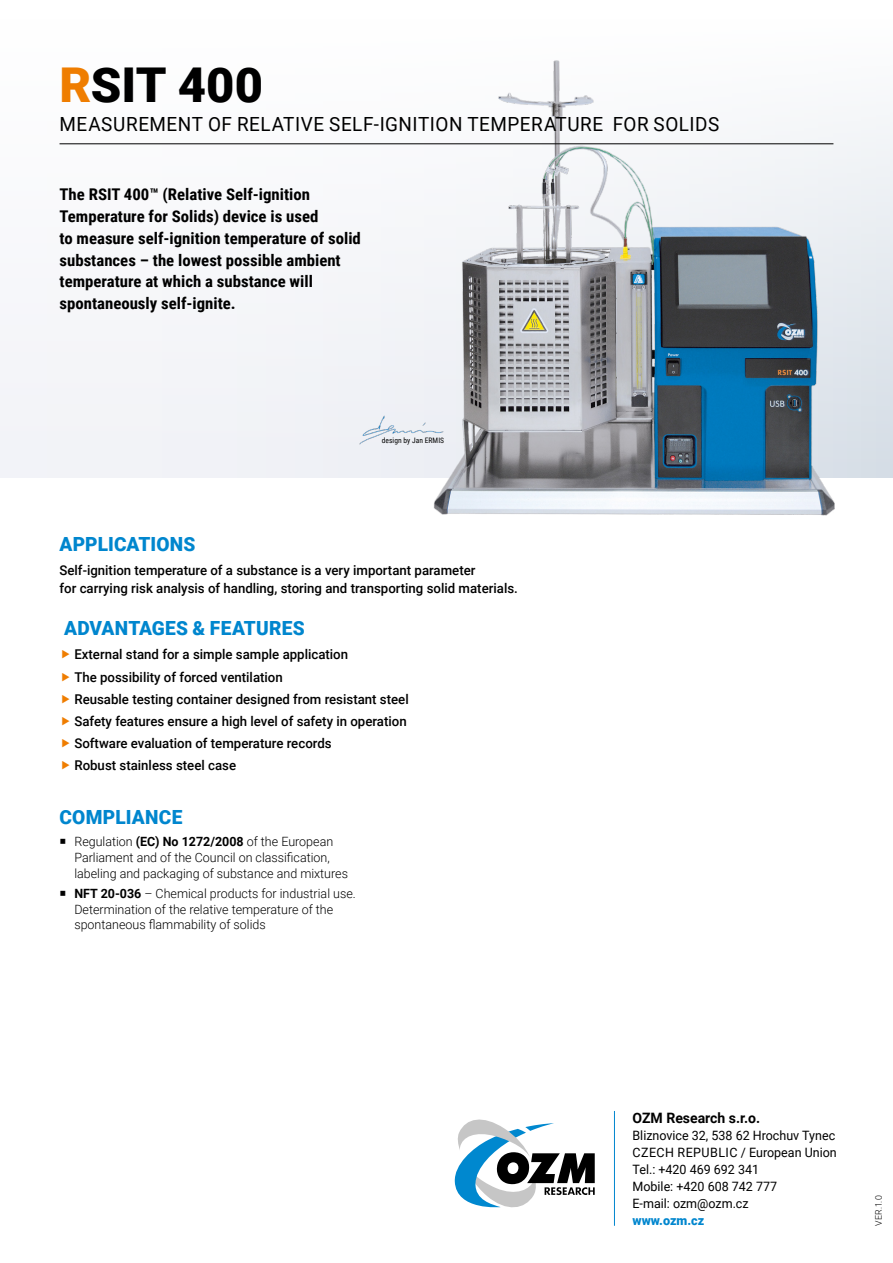
<style>
.page{position:relative;width:893px;height:1263px;background:#fff}
.page>*{position:absolute;margin:0;border:0;box-sizing:border-box;transform-origin:0 0}
.t1{font:900 48px "Roboto";color:#000}
.t2{font:19.5px "Roboto";letter-spacing:.025em;color:#000}
.t3{font:900 19.5px "Roboto";letter-spacing:.01em;color:#0086ce}
.t4{font:700 16.2px/21.8px "Roboto Condensed";color:#000;scale:1.04 1}
.t5{font:700 14.4px "Roboto";color:#000}
.t6{font:500 13.5px/22px "Roboto";color:#000}
.t7{font:12.9px/17.1px "Roboto";color:#000}
.t8{font:900 12.9px "Roboto";color:#0086ce}
.t9{font:300 12.75px/15.8px "Roboto";color:#000}
.t10{font:300 9px "Roboto";color:#000}
.t11{font:7.5px "Roboto Condensed";letter-spacing:.005em;color:#000}
.s1{color:#ef7d00}
.s2{font-weight:700}
</style>
<div class="page">
<svg style="left:454px;top:1119px;width:141px;height:89px"></svg>
<hr style="left:614px;top:1111px;width:1px;height:115px;background:#0086ce">
<div style="left:0;top:17px;width:893px;height:461px;background:#f7f7fa"></div>
<img style="left:421px;top:60px;width:424px;height:456px">
<hr style="left:60px;top:144px;width:773px;height:1px;background:#000">
<img style="left:359px;top:410px;width:88px;height:36px">
<h1 class="t1" style="left:60px;top:51px;width:205px"><span class="s1">R</span>SIT 400</h1>
<h2 class="t2" style="left:60px;top:110px;width:661px">MEASUREMENT OF RELATIVE SELF-IGNITION TEMPERATURE FOR SOLIDS</h2>
<p class="t4" style="left:60px;top:183px;width:291px">The RSIT 400™ (Relative Self-ignition Temperature for Solids) device is used<br>to measure self-ignition temperature of solid substances – the lowest possible ambient temperature at which a substance will spontaneously self-ignite.</p>
<p class="t11" style="left:382px;top:435px;width:64px">design by Jan ERMIS</p>
<h2 class="t3" style="left:60px;top:530px;width:137px">APPLICATIONS</h2>
<p class="t6" style="left:60px;top:561px;width:460px;line-height:17.9px">Self-ignition temperature of a substance is a very important parameter<br>for carrying risk analysis of handling, storing and transporting solid materials.</p>
<h2 class="t3" style="left:64px;top:615px;width:242px">ADVANTAGES &amp; FEATURES</h2>
<p class="t6" style="left:74px;top:643px;width:336px">External stand for a simple sample application<br>The possibility of forced ventilation<br>Reusable testing container designed from resistant steel Safety features ensure a high level of safety in operation Software evaluation of temperature records<br>Robust stainless steel case</p>
<h2 class="t3" style="left:60px;top:804px;width:124px">COMPLIANCE</h2>
<p class="t9" style="left:74px;top:833px;width:275px">Regulation <span class="s2">(EC) No 1272/2008</span> of the European<br>Parliament and of the Council on classification, labeling and packaging of substance and mixtures</p>
<p class="t9" style="left:74px;top:885px;width:283px"><span class="s2">NFT 20-036</span> – Chemical products for industrial use.<br>Determination of the relative temperature of the spontaneous flammability of solids</p>
<p class="t5" style="left:632px;top:1108px;width:129px">OZM Research s.r.o.</p>
<p class="t7" style="left:632px;top:1126px;width:206px">Bliznovice 32, 538 62 Hrochuv Tynec<br>CZECH REPUBLIC / European Union<br>Tel.: +420 469 692 341<br>Mobile: +420 608 742 777<br>E-mail: ozm@ozm.cz</p>
<p class="t8" style="left:632px;top:1211px;width:73px">www.ozm.cz</p>
<p class="t10" style="left:872px;top:1226px;width:32px;rotate:-90deg">VER.1.0</p>
</div>
